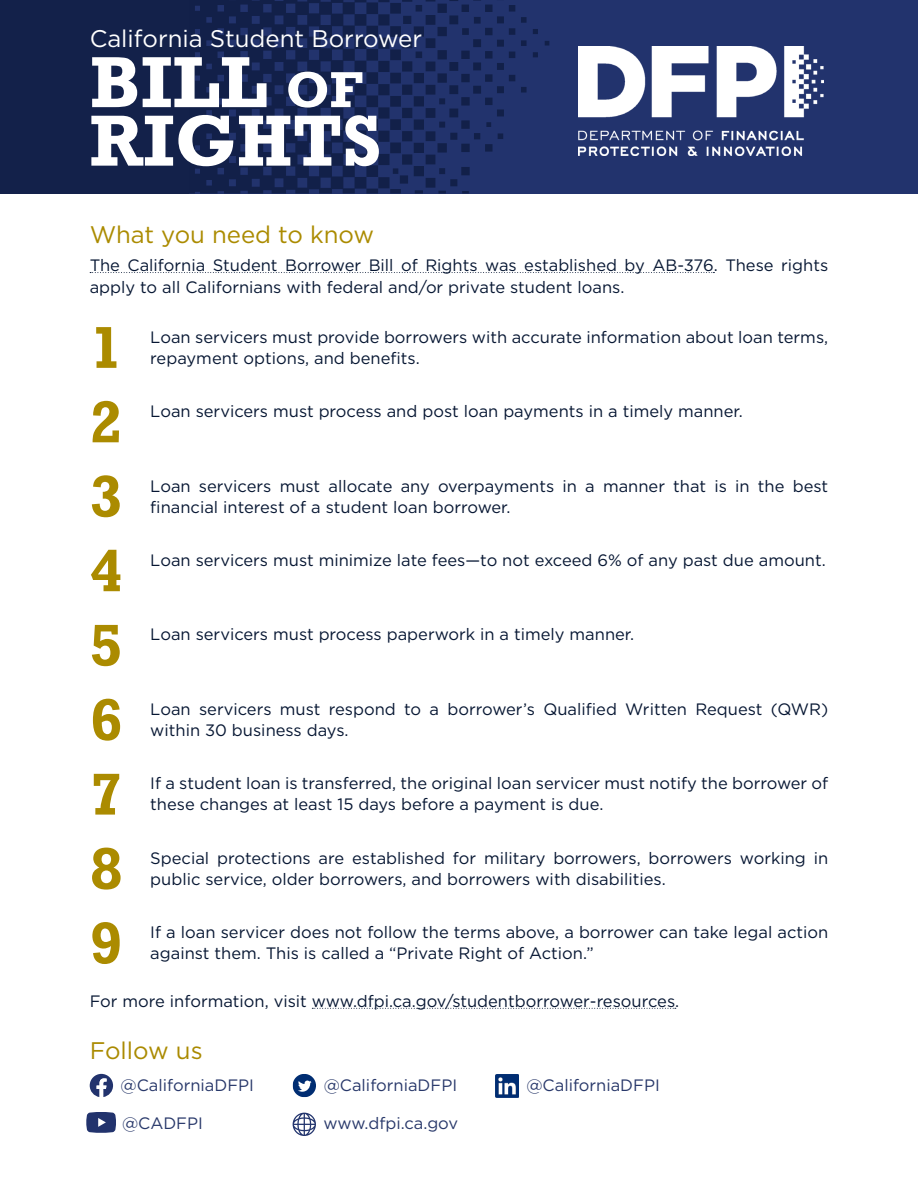
<style>
.page{position:relative;width:918px;height:1188px;background:#fff}
.page>*{position:absolute;margin:0;border:0;box-sizing:border-box;transform-origin:0 0}
.t1{font:700 73.5px "Rockwell";color:#fff}
.t2{font:700 60px "Rockwell";color:#ab8b00}
.t3{font:700 51.45px "Rockwell";color:#fff}
.t4{font:24px "Gotham";color:#fff}
.t5{font:24px "Gotham";color:#ab8b00}
.t6{font:24px "Gotham";color:#aa8a00}
.t7{font:16.5px/21px "Gotham";color:#071733}
.t8{font:16.5px "Gotham";color:#28386a}
</style>
<div class="page">
<div style="left:0;top:0;width:918px;height:194px;background:#22336d"></div>
<svg style="left:188px;top:0;width:361px;height:194px"></svg>
<div style="left:0;top:0;width:188px;height:194px;background:#13214a"></div>
<img style="left:578px;top:47px;width:245px;height:109px">
<svg style="left:90px;top:272px;width:624px;height:1px"></svg>
<svg style="left:312px;top:1008px;width:364px;height:1px"></svg>
<svg style="left:90px;top:1074px;width:23px;height:23px"></svg>
<div style="left:293px;top:1074px;width:23px;height:23px;background:#002d72;border-radius:50%"></div>
<svg style="left:298px;top:1081px;width:14px;height:11px"></svg>
<img style="left:496px;top:1074px;width:23px;height:23px">
<svg style="left:86px;top:1112px;width:30px;height:21px"></svg>
<svg style="left:293px;top:1113px;width:23px;height:23px"></svg>
<h3 class="t4" style="left:90px;top:23px;width:334px">California Student Borrower</h3>
<h1 class="t1" style="left:90px;top:38px;width:179px">BILL</h1>
<h3 class="t3" style="left:286px;top:59px;width:79px">of</h3>
<h1 class="t1" style="left:90px;top:96px;width:293px">RIGHTS</h1>
<h3 class="t5" style="left:90px;top:219px;width:286px">What you need to know</h3>
<p class="t7" style="left:90px;top:253px;width:740px;line-height:22.5px">The California Student Borrower Bill of Rights was established by AB-376. These rights apply to all Californians with federal and/or private student loans.</p>
<h2 class="t2" style="left:90px;top:311px;width:35px">1</h2>
<p class="t7" style="left:150px;top:326px;width:679px">Loan servicers must provide borrowers with accurate information about loan terms, repayment options, and benefits.</p>
<h2 class="t2" style="left:90px;top:386px;width:35px">2</h2>
<p class="t7" style="left:150px;top:400px;width:594px">Loan servicers must process and post loan payments in a timely manner.</p>
<h2 class="t2" style="left:90px;top:460px;width:35px">3</h2>
<p class="t7" style="left:150px;top:475px;width:679px">Loan servicers must allocate any overpayments in a manner that is in the best financial interest of a student loan borrower.</p>
<h2 class="t2" style="left:90px;top:535px;width:35px">4</h2>
<p class="t7" style="left:150px;top:549px;width:677px">Loan servicers must minimize late fees—to not exceed 6% of any past due amount.</p>
<h2 class="t2" style="left:90px;top:609px;width:35px">5</h2>
<p class="t7" style="left:150px;top:624px;width:485px">Loan servicers must process paperwork in a timely manner.</p>
<h2 class="t2" style="left:90px;top:684px;width:35px">6</h2>
<p class="t7" style="left:150px;top:698px;width:679px">Loan servicers must respond to a borrower’s Qualified Written Request (QWR) within 30 business days.</p>
<h2 class="t2" style="left:90px;top:758px;width:35px">7</h2>
<p class="t7" style="left:150px;top:773px;width:680px">If a student loan is transferred, the original loan servicer must notify the borrower of these changes at least 15 days before a payment is due.</p>
<h2 class="t2" style="left:90px;top:833px;width:35px">8</h2>
<p class="t7" style="left:150px;top:847px;width:680px">Special protections are established for military borrowers, borrowers working in public service, older borrowers, and borrowers with disabilities.</p>
<h2 class="t2" style="left:90px;top:907px;width:35px">9</h2>
<p class="t7" style="left:150px;top:922px;width:680px">If a loan servicer does not follow the terms above, a borrower can take legal action against them. This is called a “Private Right of Action.”</p>
<p class="t7" style="left:90px;top:990px;width:591px">For more information, visit www.dfpi.ca.gov/studentborrower-resources.</p>
<h3 class="t6" style="left:90px;top:1035px;width:115px">Follow us</h3>
<p class="t8" style="left:121px;top:1074px;width:135px">@CaliforniaDFPI</p>
<p class="t8" style="left:324px;top:1074px;width:135px">@CaliforniaDFPI</p>
<p class="t8" style="left:526px;top:1074px;width:135px">@CaliforniaDFPI</p>
<p class="t8" style="left:122px;top:1113px;width:82px">@CADFPI</p>
<p class="t8" style="left:323px;top:1113px;width:136px">www.dfpi.ca.gov</p>
</div>
